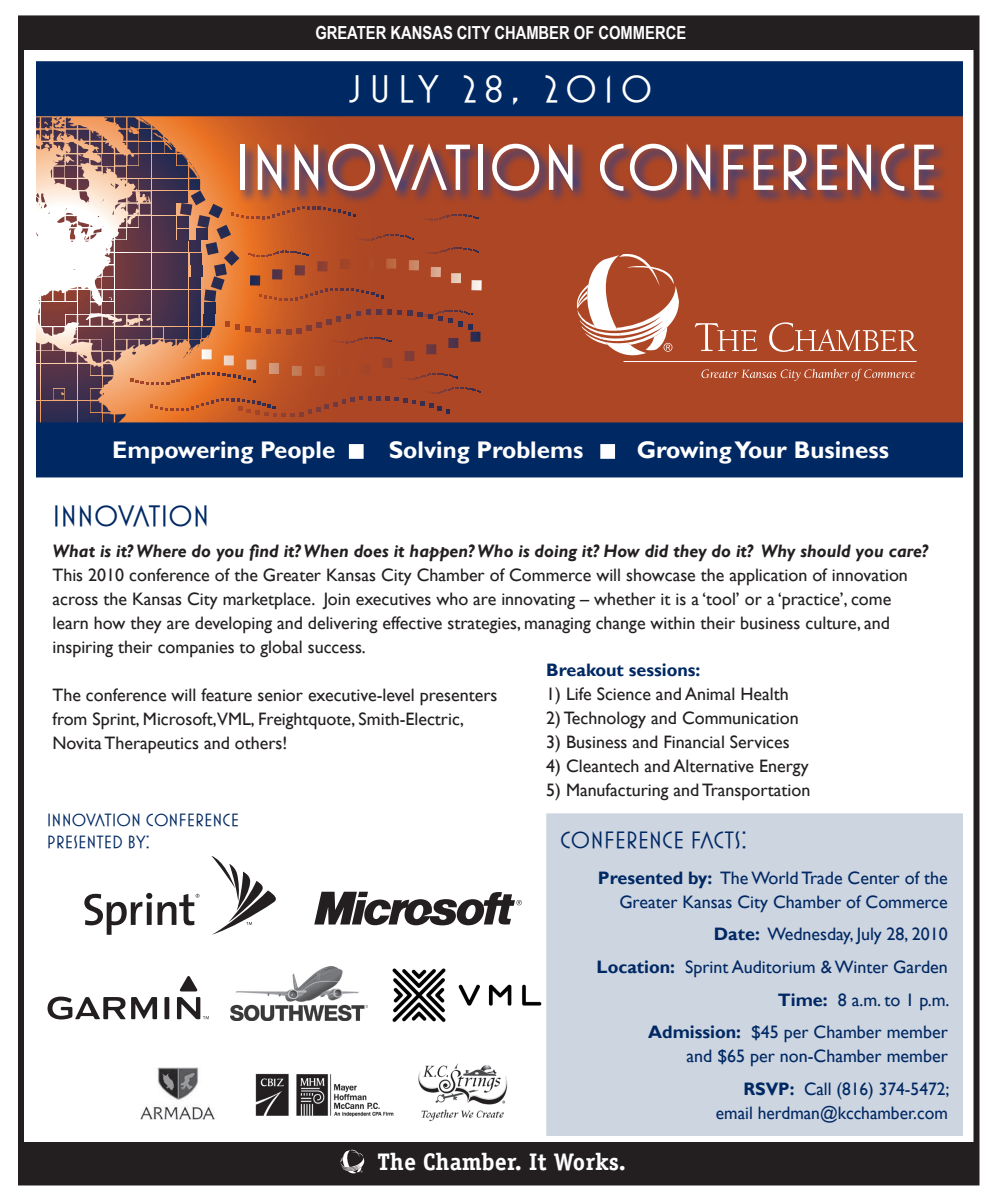
<style>
.page{position:relative;width:999px;height:1202px;background:#fff}
.page>*{position:absolute;margin:0;border:0;box-sizing:border-box;transform-origin:0 0}
.t1{font:66px "Mostra Three";color:#fff}
.t2{font:39px "Mostra Three";letter-spacing:.17em;color:#fff}
.t3{font:30px "Mostra Three";color:#002964}
.t4{font:700 24px "Gill Sans";color:#fff}
.t5{font:700 24px "Officina Serif";color:#fff}
.t6{font:24px "Mostra Three";color:#002964}
.t7{font:18px/24px "Gill Sans";color:#231f20}
.t8{font:18px/32.7px "Gill Sans";color:#002964;text-align:right}
.t9{font:italic 700 18px "Gill Sans";color:#231f20}
.t10{font:700 18px "Arial Narrow";color:#fff}
.t11{font:18px/21.6px "Mostra Three";color:#002964}
.t12{font:700 18px "Gill Sans";color:#002964}
.s1{font-weight:700}
</style>
<div class="page">
<svg style="left:36px;top:116px;width:446px;height:306px;background:#ad6349"></svg>
<div style="left:483px;top:104px;width:480px;height:322px;background:#ad4624"></div>
<div style="left:18px;top:15px;width:962px;height:1170px;border:6px solid #231f20"></div>
<div style="left:21px;top:16px;width:957px;height:33px;background:#231f20"></div>
<div style="left:24px;top:1142px;width:952px;height:37px;background:#231f20"></div>
<svg style="left:340px;top:1149px;width:24px;height:24px"></svg>
<div style="left:36px;top:61px;width:927px;height:55px;background:#002964;border:2px solid #002964"></div>
<div style="left:36px;top:422px;width:927px;height:55px;background:#002964;border:2px solid #002964"></div>
<svg style="left:695px;top:323px;width:62px;height:28px"></svg>
<hr style="left:624px;top:361px;width:293px;height:1px;background:#fff">
<svg style="left:701px;top:369px;width:214px;height:12px"></svg>
<svg style="left:769px;top:322px;width:148px;height:30px"></svg>
<svg style="left:576px;top:254px;width:103px;height:101px"></svg>
<div style="left:349px;top:444px;width:15px;height:15px;background:#fff;border:2px solid #fff"></div>
<div style="left:600px;top:444px;width:15px;height:15px;background:#fff;border:2px solid #fff"></div>
<svg style="left:238px;top:141px;width:706px;height:63px"></svg>
<svg style="left:314px;top:891px;width:208px;height:34px"></svg>
<svg style="left:84px;top:893px;width:68px;height:41px"></svg>
<svg style="left:211px;top:856px;width:65px;height:78px"></svg>
<svg style="left:158px;top:893px;width:41px;height:32px"></svg>
<img style="left:255px;top:1073px;width:139px;height:43px">
<svg style="left:48px;top:976px;width:161px;height:43px"></svg>
<img style="left:392px;top:968px;width:150px;height:55px">
<img style="left:418px;top:1063px;width:90px;height:59px">
<img style="left:140px;top:1067px;width:75px;height:52px">
<img style="left:231px;top:966px;width:136px;height:54px">
<div style="left:546px;top:813px;width:417px;height:323px;background:#cdd5e0"></div>
<p class="t10" style="left:315px;top:19px;width:372px">GREATER KANSAS CITY CHAMBER OF COMMERCE</p>
<h2 class="t2" style="left:349px;top:67px;width:305px">JULY 28, 2010</h2>
<h1 class="t1" style="left:233px;top:131px;width:706px">INNOVATION CONFERENCE</h1>
<h3 class="t4" style="left:112px;top:435px;width:225px">Empowering People</h3>
<h3 class="t4" style="left:389px;top:435px;width:196px">Solving Problems</h3>
<h3 class="t4" style="left:637px;top:435px;width:254px">Growing Your Business</h3>
<h3 class="t3" style="left:52px;top:499px;width:26px">INNOVAT</h3>
<h3 class="t3" style="left:161px;top:499px;width:28px">ION</h3>
<p class="t9" style="left:52px;top:541px;width:877px">What is it? Where do you find it? When does it happen? Who is doing it? How did they do it? Why should you care?</p>
<p class="t7" style="left:52px;top:563px;width:857px">This 2010 conference of the Greater Kansas City Chamber of Commerce will showcase the application of innovation across the Kansas City marketplace. Join executives who are innovating – whether it is a ‘tool’ or a ‘practice’, come learn how they are developing and delivering effective strategies, managing change within their business culture, and inspiring their companies to global success.</p>
<p class="t7" style="left:52px;top:683px;width:447px">The conference will feature senior executive-level presenters from Sprint, Microsoft,VML, Freightquote, Smith-Electric,<br>Novita Therapeutics and others!</p>
<p class="t12" style="left:546px;top:659px;width:156px">Breakout sessions:</p>
<p class="t7" style="left:546px;top:682px;width:244px">1) Life Science and Animal Health</p>
<p class="t7" style="left:546px;top:706px;width:254px">2) Technology and Communication</p>
<p class="t7" style="left:546px;top:730px;width:245px">3) Business and Financial Services</p>
<p class="t7" style="left:546px;top:754px;width:264px">4) Cleantech and Alternative Energy</p>
<p class="t7" style="left:546px;top:778px;width:266px">5) Manufacturing and Transportation</p>
<p class="t11" style="left:47px;top:809px;width:194px">INNOVATION CONFERENCE<br>PRESENTED BY:</p>
<h3 class="t6" style="left:560px;top:826px;width:189px">CONFERENCE FACTS:</h3>
<p class="t8" style="left:598px;top:866px;width:351px;line-height:24px"><span class="s1">Presented by:</span> The World Trade Center of the<br>Greater Kansas City Chamber of Commerce</p>
<p class="t8" style="left:597px;top:918px;width:354px"><span class="s1">Date:</span> Wednesday, July 28, 2010<br><span class="s1">Location:</span> Sprint Auditorium &amp; Winter Garden<br><span class="s1">Time:</span> 8 a.m. to 1 p.m.<br><span class="s1">Admission:</span> $45 per Chamber member</p>
<p class="t8" style="left:687px;top:1040px;width:265px">and $65 per non-Chamber member<br><span class="s1">RSVP:</span> Call (816) 374-5472;</p>
<p class="t8" style="left:716px;top:1097px;width:233px">email herdman@kcchamber.com</p>
<h3 class="t5" style="left:377px;top:1146px;width:250px">The Chamber. It Works.</h3>
</div>
